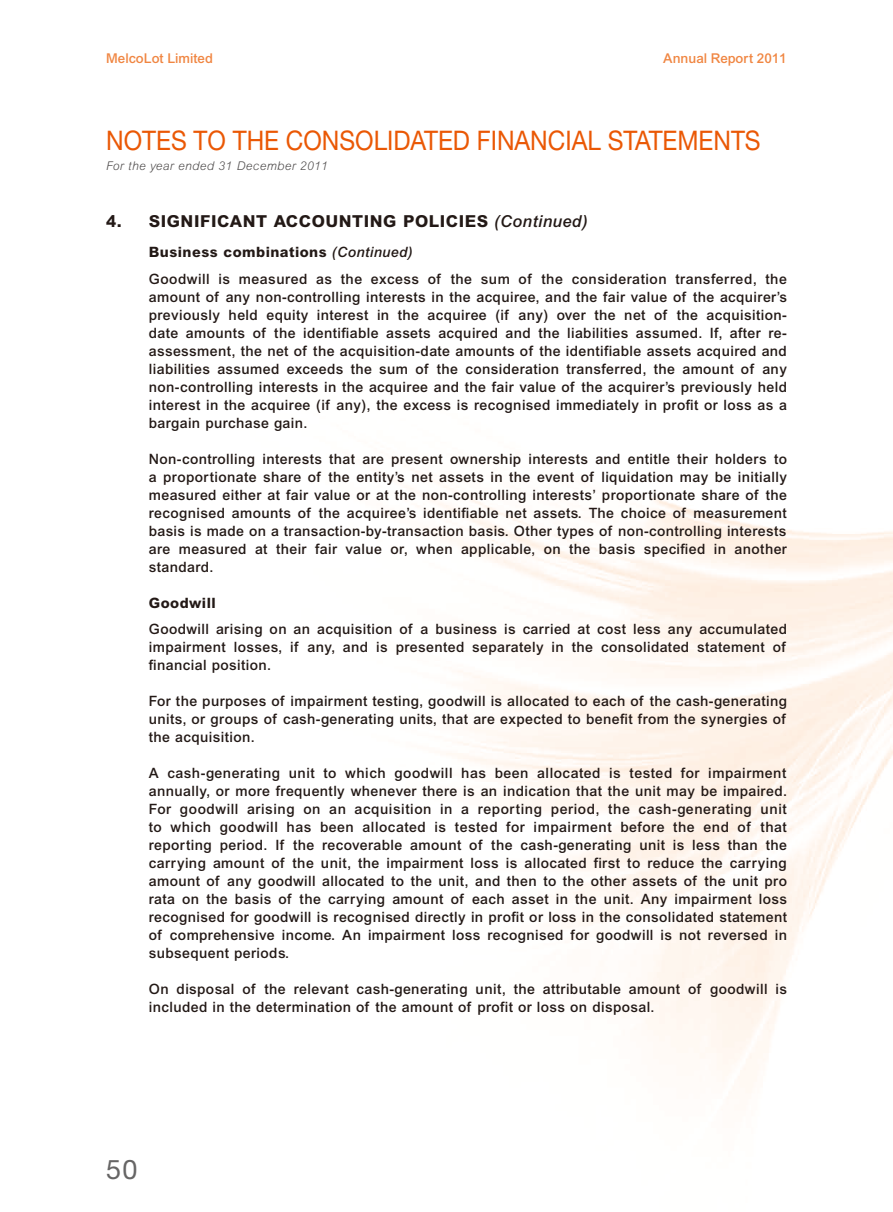
<style>
.page{position:relative;width:893px;height:1212px;background:#fff}
.page>*{position:absolute;margin:0;border:0;box-sizing:border-box;transform-origin:0 0}
.t1{font:27px "Helvetica Neue LT Std";color:#ea5805;scale:.9 1}
.t2{font:27px "Helvetica Neue LT Std";color:#666565}
.t3{font:800 16.5px "Arial MT Std";letter-spacing:.03em;color:#231916}
.t4{font:500 14.25px/18px "Arial MT Std";letter-spacing:.03em;color:#231916;text-align:justify}
.t5{font:800 14.25px "Arial MT Std";letter-spacing:.03em;color:#231916}
.t6{font:500 13.5px "Arial MT Std";color:#f08642}
.t7{font:italic 300 12px "Arial MT Std";letter-spacing:.03em;color:#4d4a4a}
.s1{font-weight:500;font-style:italic}
.s2{font-weight:800}
.s3{font-style:italic}
</style>
<div class="page">
<p class="t6" style="left:106px;top:50px;width:108px">MelcoLot Limited</p>
<p class="t6" style="left:663px;top:50px;width:125px">Annual Report 2011</p>
<h1 class="t1" style="left:106px;top:124px;width:729px">NOTES TO THE CONSOLIDATED FINANCIAL STATEMENTS</h1>
<p class="t7" style="left:106px;top:159px;width:223px">For the year ended 31 December 2011</p>
<p class="t3" style="left:106px;top:211px;width:483px">4. SIGNIFICANT ACCOUNTING POLICIES <span class="s1">(Continued)</span></p>
<p class="t4" style="left:149px;top:239px;width:640px;line-height:26.5px"><span class="s2">Business combinations</span> <span class="s3">(Continued)<br></span>Goodwill is measured as the excess of the sum of the consideration transferred, the</p>
<p class="t4" style="left:149px;top:288px;width:640px">amount of any non-controlling interests in the acquiree, and the fair value of the acquirer’s previously held equity interest in the acquiree (if any) over the net of the acquisition&shy;date amounts of the identifiable assets acquired and the liabilities assumed. If, after re&shy;assessment, the net of the acquisition-date amounts of the identifiable assets acquired and liabilities assumed exceeds the sum of the consideration transferred, the amount of any non-controlling interests in the acquiree and the fair value of the acquirer’s previously held interest in the acquiree (if any), the excess is recognised immediately in profit or loss as a bargain purchase gain.</p>
<p class="t4" style="left:149px;top:450px;width:640px">Non-controlling interests that are present ownership interests and entitle their holders to a proportionate share of the entity’s net assets in the event of liquidation may be initially measured either at fair value or at the non-controlling interests’ proportionate share of the recognised amounts of the acquiree’s identifiable net assets. The choice of measurement basis is made on a transaction-by-transaction basis. Other types of non-controlling interests are measured at their fair value or, when applicable, on the basis specified in another standard.</p>
<p class="t5" style="left:149px;top:594px;width:68px">Goodwill</p>
<p class="t4" style="left:149px;top:620px;width:640px">Goodwill arising on an acquisition of a business is carried at cost less any accumulated impairment losses, if any, and is presented separately in the consolidated statement of financial position.</p>
<p class="t4" style="left:149px;top:692px;width:640px">For the purposes of impairment testing, goodwill is allocated to each of the cash-generating units, or groups of cash-generating units, that are expected to benefit from the synergies of the acquisition.</p>
<p class="t4" style="left:149px;top:764px;width:640px">A cash-generating unit to which goodwill has been allocated is tested for impairment annually, or more frequently whenever there is an indication that the unit may be impaired.<br>For goodwill arising on an acquisition in a reporting period, the cash-generating unit to which goodwill has been allocated is tested for impairment before the end of that reporting period. If the recoverable amount of the cash-generating unit is less than the carrying amount of the unit, the impairment loss is allocated first to reduce the carrying amount of any goodwill allocated to the unit, and then to the other assets of the unit pro rata on the basis of the carrying amount of each asset in the unit. Any impairment loss recognised for goodwill is recognised directly in profit or loss in the consolidated statement of comprehensive income. An impairment loss recognised for goodwill is not reversed in subsequent periods.</p>
<p class="t4" style="left:149px;top:980px;width:640px">On disposal of the relevant cash-generating unit, the attributable amount of goodwill is included in the determination of the amount of profit or loss on disposal.</p>
<h1 class="t2" style="left:106px;top:1153px;width:33px">50</h1>
</div>
